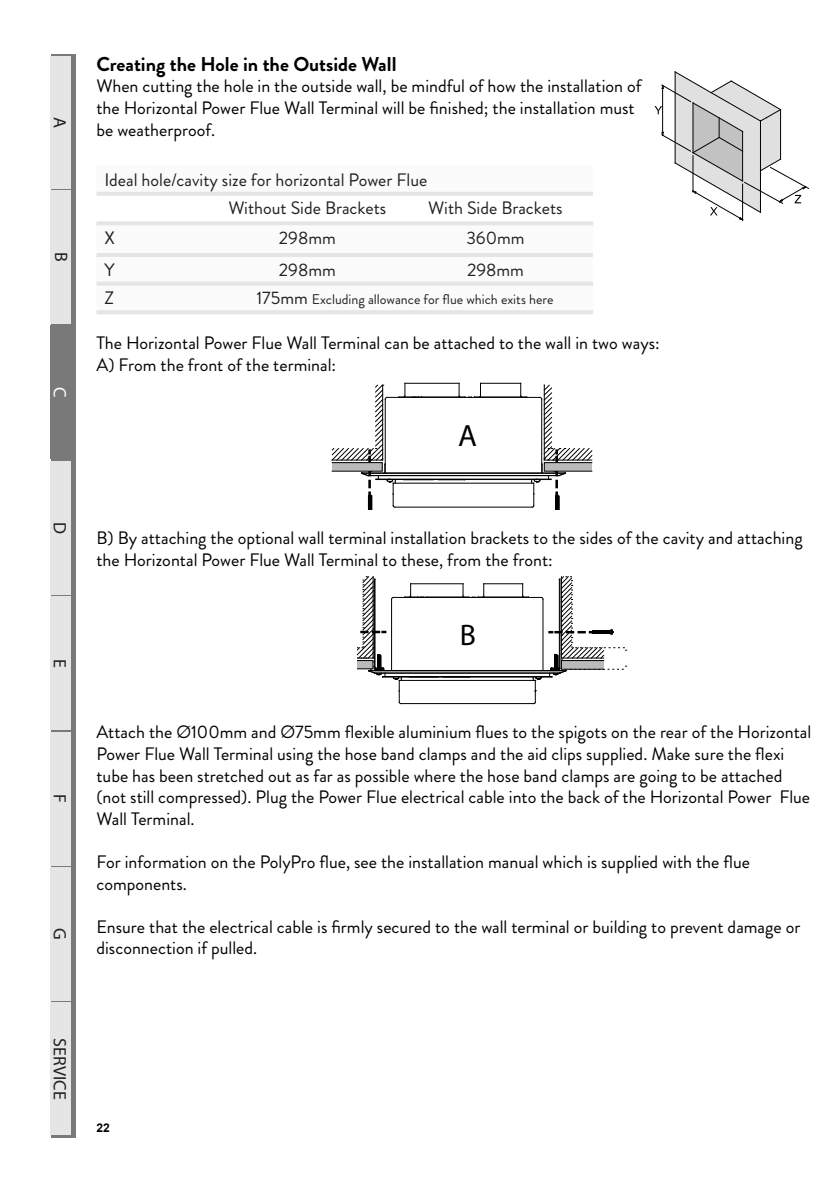
<style>
.page{position:relative;width:840px;height:1191px;background:#fff}
.page>*{position:absolute;margin:0;border:0;box-sizing:border-box;transform-origin:0 0}
.t1{font:30.8px "Myriad Pro";color:#000}
.t2{font:29.8px "Myriad Pro";color:#000}
.Bold_Paragraph_Mod{font:700 20px "Brandon Grotesque";color:#000}
.Paragraph{font:18px/21.6px "Brandon Grotesque";color:#000}
.t3{font:18px "Brandon Grotesque";color:#231f20}
.t4{font:18px "Myriad Pro";color:#231f20}
.t5{font:18px "Myriad Pro";color:#fff}
.t6{font:14px "Brandon Grotesque";color:#231f20}
.t7{font:700 12px "Arial";color:#000}
.s1{font-size:18px}
</style>
<div class="page">
<div style="left:51px;top:54px;width:24px;height:1083px;background:#797979"></div>
<div style="left:51px;top:56px;width:20px;height:132px;background:#e5e5e5"></div>
<div style="left:51px;top:190px;width:20px;height:134px;background:#e5e5e5"></div>
<div style="left:51px;top:461px;width:20px;height:133px;background:#e5e5e5"></div>
<div style="left:51px;top:596px;width:20px;height:134px;background:#e5e5e5"></div>
<div style="left:51px;top:732px;width:20px;height:133px;background:#e5e5e5"></div>
<div style="left:51px;top:867px;width:20px;height:133px;background:#e5e5e5"></div>
<div style="left:51px;top:1002px;width:20px;height:133px;background:#e5e5e5"></div>
<svg style="left:97px;top:225px;width:495px;height:57px"></svg>
<hr style="left:96px;top:310px;width:121px;height:4px;background:#e5e5e5">
<hr style="left:96px;top:192px;width:121px;height:4px;background:#e5e5e5">
<hr style="left:217px;top:192px;width:180px;height:4px;background:#e5e5e5">
<hr style="left:397px;top:192px;width:195px;height:4px;background:#e5e5e5">
<hr style="left:217px;top:282px;width:180px;height:4px;background:#e5e5e5">
<hr style="left:397px;top:282px;width:195px;height:4px;background:#e5e5e5">
<hr style="left:217px;top:310px;width:180px;height:4px;background:#e5e5e5">
<hr style="left:397px;top:310px;width:195px;height:4px;background:#e5e5e5">
<hr style="left:96px;top:221px;width:121px;height:4px;background:#e5e5e5">
<hr style="left:217px;top:221px;width:180px;height:4px;background:#e5e5e5">
<hr style="left:397px;top:221px;width:195px;height:4px;background:#e5e5e5">
<hr style="left:96px;top:253px;width:121px;height:4px;background:#e5e5e5">
<hr style="left:217px;top:253px;width:180px;height:4px;background:#e5e5e5">
<hr style="left:397px;top:253px;width:195px;height:4px;background:#e5e5e5">
<hr style="left:96px;top:282px;width:121px;height:4px;background:#e5e5e5">
<svg style="left:654px;top:71px;width:154px;height:149px"></svg>
<hr style="left:387px;top:397px;width:152px;height:1px;background:#000">
<hr style="left:362px;top:472px;width:202px;height:1px;background:#000">
<hr style="left:367px;top:475px;width:192px;height:1px;background:#000">
<hr style="left:362px;top:473px;width:202px;height:1px;background:#000">
<hr style="left:376px;top:479px;width:174px;height:1px;background:#000">
<hr style="left:394px;top:507px;width:137px;height:1px;background:#000">
<hr style="left:393px;top:483px;width:140px;height:1px;background:#000">
<hr style="left:404px;top:383px;width:55px;height:1px;background:#000">
<hr style="left:421px;top:396px;width:44px;height:1px;background:#000">
<hr style="left:480px;top:383px;width:40px;height:1px;background:#000">
<hr style="left:474px;top:396px;width:52px;height:1px;background:#000">
<svg style="left:458px;top:383px;width:23px;height:15px"></svg>
<svg style="left:519px;top:383px;width:73px;height:127px"></svg>
<svg style="left:331px;top:383px;width:91px;height:127px"></svg>
<div style="left:332px;top:462px;width:50px;height:9px;background:#bababa"></div>
<div style="left:331px;top:462px;width:51px;height:9px;border:1px solid #000"></div>
<div style="left:544px;top:462px;width:47px;height:9px;background:#bababa"></div>
<div style="left:543px;top:462px;width:48px;height:9px;border:1px solid #000"></div>
<hr style="left:393px;top:597px;width:148px;height:1px;background:#000">
<hr style="left:542px;top:599px;width:1px;height:71px;background:#000">
<hr style="left:375px;top:673px;width:184px;height:1px;background:#000">
<hr style="left:374px;top:672px;width:185px;height:1px;background:#000">
<hr style="left:369px;top:670px;width:196px;height:1px;background:#000">
<hr style="left:382px;top:676px;width:169px;height:1px;background:#000">
<hr style="left:400px;top:703px;width:133px;height:1px;background:#000">
<hr style="left:399px;top:680px;width:135px;height:1px;background:#000">
<hr style="left:483px;top:583px;width:39px;height:1px;background:#000">
<hr style="left:477px;top:596px;width:51px;height:1px;background:#000">
<svg style="left:521px;top:584px;width:7px;height:13px"></svg>
<svg style="left:532px;top:677px;width:9px;height:27px"></svg>
<svg style="left:549px;top:576px;width:77px;height:101px"></svg>
<svg style="left:357px;top:576px;width:127px;height:129px"></svg>
<div style="left:561px;top:660px;width:42px;height:9px;background:#bababa"></div>
<div style="left:560px;top:660px;width:43px;height:9px;border:1px solid #000"></div>
<p class="t4" style="left:71px;top:116px;width:13px;rotate:90deg">A</p>
<p class="t4" style="left:72px;top:252px;width:11px;rotate:90deg">B</p>
<p class="t5" style="left:71px;top:387px;width:12px;rotate:90deg">C</p>
<p class="Bold_Paragraph_Mod" style="left:96px;top:50px;width:301px">Creating the Hole in the Outside Wall</p>
<p class="Paragraph" style="left:96px;top:76px;width:546px">When cutting the hole in the outside wall, be mindful of how the installation of the Horizontal Power Flue Wall Terminal will be finished; the installation must be weatherproof.</p>
<p class="t3" style="left:104px;top:167px;width:324px">Ideal hole/cavity size for horizontal Power Flue</p>
<p class="t3" style="left:228px;top:196px;width:159px">Without Side Brackets</p>
<p class="t3" style="left:428px;top:196px;width:136px">With Side Brackets</p>
<p class="t3" style="left:104px;top:225px;width:12px">X</p>
<p class="t3" style="left:279px;top:225px;width:58px">298mm</p>
<p class="t3" style="left:466px;top:225px;width:60px">360mm</p>
<p class="t3" style="left:104px;top:257px;width:12px">Y</p>
<p class="t3" style="left:279px;top:257px;width:58px">298mm</p>
<p class="t3" style="left:466px;top:257px;width:58px">298mm</p>
<p class="t3" style="left:104px;top:286px;width:11px">Z</p>
<p class="t6" style="left:256px;top:290px;width:298px"><span class="s1">175mm</span> Excluding allowance for flue which exits here</p>
<p class="Paragraph" style="left:96px;top:333px;width:564px">The Horizontal Power Flue Wall Terminal can be attached to the wall in two ways:</p>
<p class="Paragraph" style="left:96px;top:354px;width:241px">A) From the front of the terminal:</p>
<p class="t1" style="left:458px;top:416px;width:20px">A</p>
<p class="t4" style="left:71px;top:522px;width:13px;rotate:90deg">D</p>
<p class="t4" style="left:71px;top:659px;width:10px;rotate:90deg">E</p>
<p class="t4" style="left:71px;top:794px;width:10px;rotate:90deg">F</p>
<p class="t4" style="left:71px;top:928px;width:13px;rotate:90deg">G</p>
<p class="Paragraph" style="left:96px;top:527px;width:707px">B) By attaching the optional wall terminal installation brackets to the sides of the cavity and attaching the Horizontal Power Flue Wall Terminal to these, from the front:</p>
<p class="t2" style="left:459px;top:616px;width:18px">B</p>
<p class="Paragraph" style="left:96px;top:721px;width:716px">Attach the Ø100mm and Ø75mm flexible aluminium flues to the spigots on the rear of the Horizontal Power Flue Wall Terminal using the hose band clamps and the aid clips supplied. Make sure the flexi tube has been stretched out as far as possible where the hose band clamps are going to be attached (not still compressed). Plug the Power Flue electrical cable into the back of the Horizontal Power Flue Wall Terminal.</p>
<p class="Paragraph" style="left:96px;top:851px;width:654px">For information on the PolyPro flue, see the installation manual which is supplied with the flue components.</p>
<p class="Paragraph" style="left:96px;top:916px;width:705px">Ensure that the electrical cable is firmly secured to the wall terminal or building to prevent damage or disconnection if pulled.</p>
<p class="t4" style="left:71px;top:1038px;width:63px;rotate:90deg">SERVICE</p>
<p class="t7" style="left:96px;top:1119px;width:15px">22</p>
</div>
